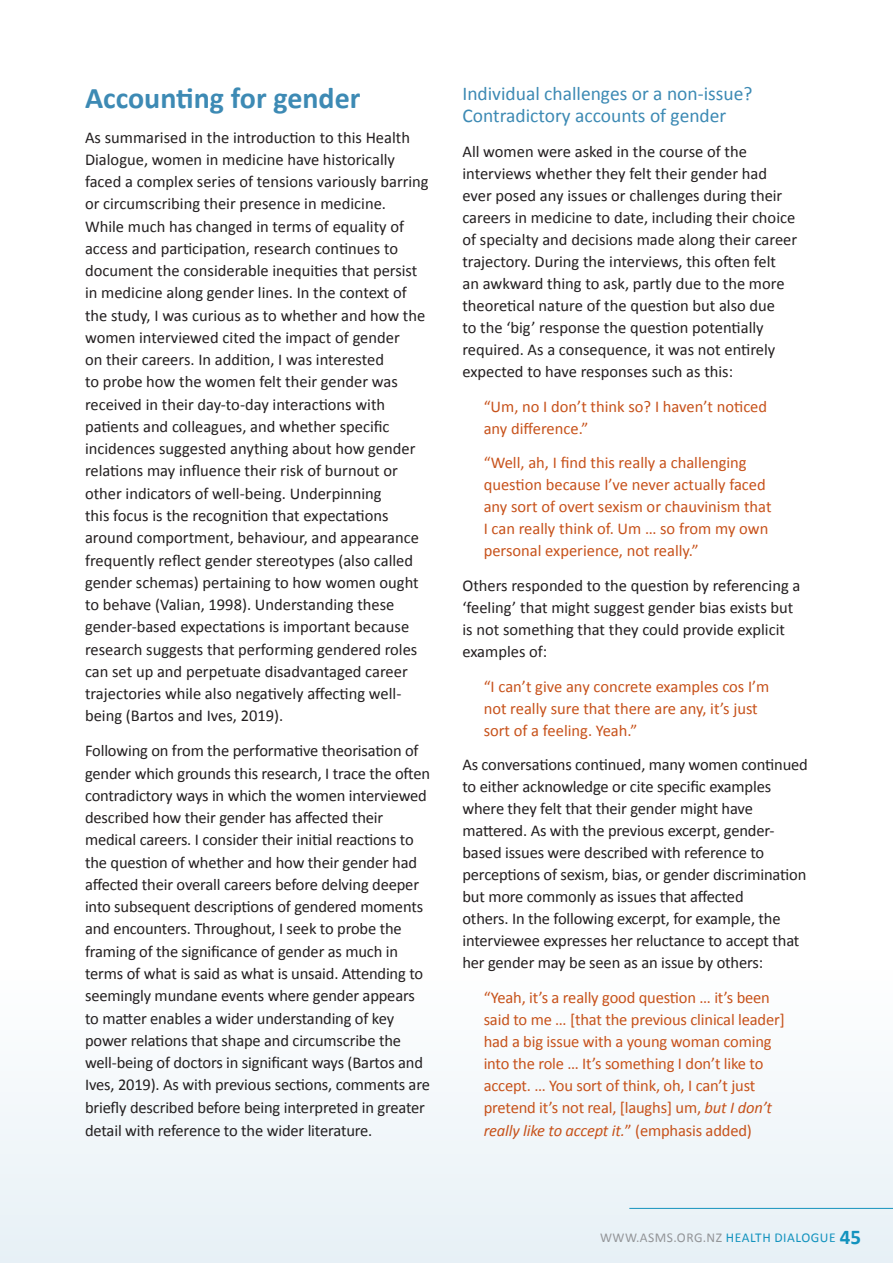
<style>
.page{position:relative;width:893px;height:1263px;background:#fff}
.page>*{position:absolute;margin:0;border:0;box-sizing:border-box;transform-origin:0 0}
.Sub_Heading{font:700 30px "Calibri";color:#3d8ab4}
.Sub_sub_heading{font:19.5px/22.6px "Calibri";color:#3d8ab4}
.Body_Copy{font:16.5px/22.2px "Calibri";color:#231f20}
.Body_Copy_Tight{font:16.5px/22.4px "Calibri";letter-spacing:-.01em;color:#231f20}
.Inset_Quote{font:16.5px/22px "Calibri";letter-spacing:-.01em;color:#c7521b}
.t1{font:13.5px "Calibri";letter-spacing:.04em;color:#939598}
.s1{font-style:italic}
.s2{color:#1393be}
.s3{font-weight:700;font-size:21px;color:#1393be}
</style>
<div class="page">
<div style="left:0;top:970px;width:893px;height:293px;background:#f2f7fa"></div>
<hr style="left:629px;top:1208px;width:264px;height:1px;background:#1393be">
<p class="Sub_Heading" style="left:85px;top:78px;width:277px">Accounting for gender</p>
<p class="Body_Copy" style="left:85px;top:126px;width:345px">As summarised in the introduction to this Health Dialogue, women in medicine have historically faced a complex series of tensions variously barring or circumscribing their presence in medicine.<br>While much has changed in terms of equality of access and participation, research continues to document the considerable inequities that persist in medicine along gender lines. In the context of the study, I was curious as to whether and how the women interviewed cited the impact of gender<br>on their careers. In addition, I was interested<br>to probe how the women felt their gender was received in their day-to-day interactions with patients and colleagues, and whether specific incidences suggested anything about how gender relations may influence their risk of burnout or other indicators of well-being. Underpinning<br>this focus is the recognition that expectations around comportment, behaviour, and appearance frequently reflect gender stereotypes (also called gender schemas) pertaining to how women ought to behave (Valian, 1998). Understanding these gender-based expectations is important because research suggests that performing gendered roles can set up and perpetuate disadvantaged career trajectories while also negatively affecting well&shy;being (Bartos and Ives, 2019).</p>
<p class="Body_Copy_Tight" style="left:85px;top:740px;width:347px">Following on from the performative theorisation of gender which grounds this research, I trace the often contradictory ways in which the women interviewed described how their gender has affected their medical careers. I consider their initial reactions to the question of whether and how their gender had affected their overall careers before delving deeper into subsequent descriptions of gendered moments and encounters. Throughout, I seek to probe the framing of the significance of gender as much in terms of what is said as what is unsaid. Attending to seemingly mundane events where gender appears to matter enables a wider understanding of key power relations that shape and circumscribe the well-being of doctors in significant ways (Bartos and Ives, 2019). As with previous sections, comments are briefly described before being interpreted in greater detail with reference to the wider literature.</p>
<p class="Sub_sub_heading" style="left:462px;top:82px;width:292px">Individual challenges or a non-issue?<br>Contradictory accounts of gender</p>
<p class="Body_Copy" style="left:462px;top:141px;width:336px">All women were asked in the course of the interviews whether they felt their gender had ever posed any issues or challenges during their careers in medicine to date, including their choice of specialty and decisions made along their career trajectory. During the interviews, this often felt<br>an awkward thing to ask, partly due to the more theoretical nature of the question but also due<br>to the ‘big’ response the question potentially required. As a consequence, it was not entirely expected to have responses such as this:</p>
<p class="Inset_Quote" style="left:484px;top:395px;width:285px">“Um, no I don’t think so? I haven’t noticed any difference.”</p>
<p class="Inset_Quote" style="left:484px;top:452px;width:289px">“Well, ah, I find this really a challenging question because I’ve never actually faced any sort of overt sexism or chauvinism that I can really think of. Um … so from my own personal experience, not really.”</p>
<p class="Body_Copy" style="left:462px;top:575px;width:340px">Others responded to the question by referencing a ‘feeling’ that might suggest gender bias exists but is not something that they could provide explicit examples of:</p>
<p class="Inset_Quote" style="left:484px;top:675px;width:287px">“I can’t give any concrete examples cos I’m not really sure that there are any, it’s just sort of a feeling. Yeah.”</p>
<p class="Body_Copy_Tight" style="left:462px;top:754px;width:347px">As conversations continued, many women continued to either acknowledge or cite specific examples where they felt that their gender might have mattered. As with the previous excerpt, gender&shy;based issues were described with reference to perceptions of sexism, bias, or gender discrimination but more commonly as issues that affected<br>others. In the following excerpt, for example, the interviewee expresses her reluctance to accept that her gender may be seen as an issue by others:</p>
<p class="Inset_Quote" style="left:484px;top:986px;width:303px">“Yeah, it’s a really good question … it’s been said to me … [that the previous clinical leader] had a big issue with a young woman coming into the role … It’s something I don’t like to accept. … You sort of think, oh, I can’t just pretend it’s not real, [laughs] um, <span class="s1">but I don’t really like to accept it.</span>” (emphasis added)</p>
<p class="t1" style="left:600px;top:1229px;width:262px">WWW.ASMS.ORG.NZ <span class="s2">HEALTH DIALOGUE</span> <span class="s3">45</span></p>
</div>
